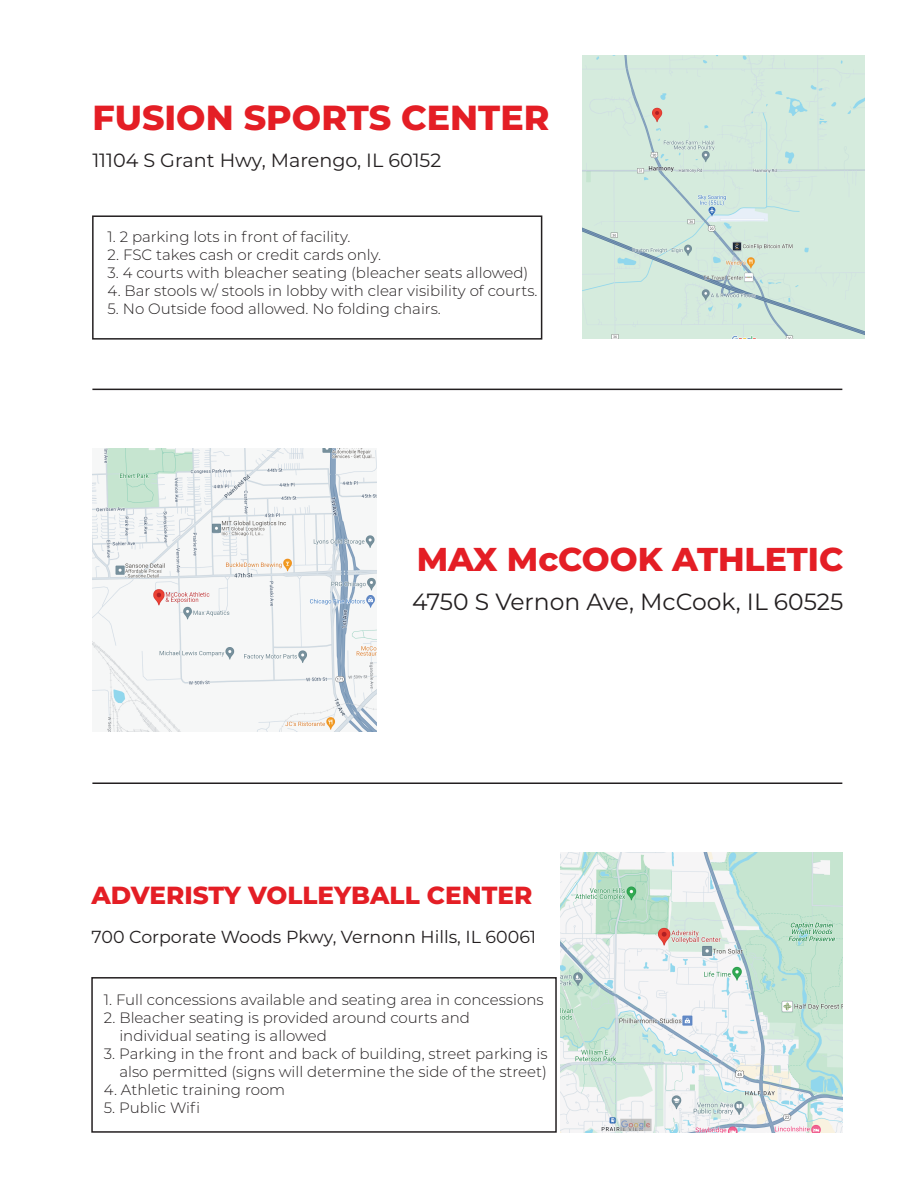
<style>
.page{position:relative;width:918px;height:1188px;background:#fff}
.page>*{position:absolute;margin:0;border:0;box-sizing:border-box;transform-origin:0 0}
.t1{font:800 34.8px "Montserrat";color:#e41e25}
.t2{font:800 33px "Montserrat";color:#e41e25}
.t3{font:800 24.75px "Montserrat";color:#e41e25}
.t4{font:23.4px "Montserrat";color:#231f20}
.t5{font:19.2px "Montserrat";color:#231f20}
.t6{font:17.4px "Montserrat";color:#231f20}
.t7{font:300 15px/18px "Montserrat";color:#231f20}
</style>
<div class="page">
<img style="left:582px;top:56px;width:283px;height:282px">
<div style="left:92px;top:215px;width:450px;height:125px;border:2px solid #231f20"></div>
<div style="left:91px;top:977px;width:466px;height:156px;border:2px solid #231f20"></div>
<hr style="left:92px;top:389px;width:750px;height:1px;background:#231f20">
<hr style="left:92px;top:782px;width:750px;height:2px;background:#231f20">
<img style="left:560px;top:853px;width:283px;height:279px">
<img style="left:92px;top:448px;width:284px;height:284px">
<h1 class="t1" style="left:92px;top:93px;width:459px">FUSION SPORTS CENTER</h1>
<p class="t5" style="left:92px;top:147px;width:350px">11104 S Grant Hwy, Marengo, IL 60152</p>
<p class="t7" style="left:108px;top:227px;width:244px">1. 2 parking lots in front of facility.</p>
<p class="t7" style="left:108px;top:245px;width:275px">2. FSC takes cash or credit cards only.</p>
<p class="t7" style="left:108px;top:263px;width:422px">3. 4 courts with bleacher seating (bleacher seats allowed)</p>
<p class="t7" style="left:108px;top:281px;width:431px">4. Bar stools w/ stools in lobby with clear visibility of courts.</p>
<p class="t7" style="left:108px;top:299px;width:335px">5. No Outside food allowed. No folding chairs.</p>
<h2 class="t2" style="left:417px;top:536px;width:428px">MAX McCOOK ATHLETIC</h2>
<h3 class="t4" style="left:412px;top:586px;width:433px">4750 S Vernon Ave, McCook, IL 60525</h3>
<h3 class="t3" style="left:92px;top:877px;width:442px">ADVERISTY VOLLEYBALL CENTER</h3>
<p class="t6" style="left:92px;top:925px;width:446px">700 Corporate Woods Pkwy, Vernonn Hills, IL 60061</p>
<p class="t7" style="left:104px;top:990px;width:441px">1. Full concessions available and seating area in concessions</p>
<p class="t7" style="left:119px;top:1008px;width:352px;text-indent:-15px">2. Bleacher seating is provided around courts and individual seating is allowed</p>
<p class="t7" style="left:104px;top:1044px;width:445px;text-align:right">3. Parking in the front and back of building, street parking is also permitted (signs will determine the side of the street)</p>
<p class="t7" style="left:104px;top:1080px;width:183px">4. Athletic training room</p>
<p class="t7" style="left:104px;top:1098px;width:98px">5. Public Wifi</p>
</div>
